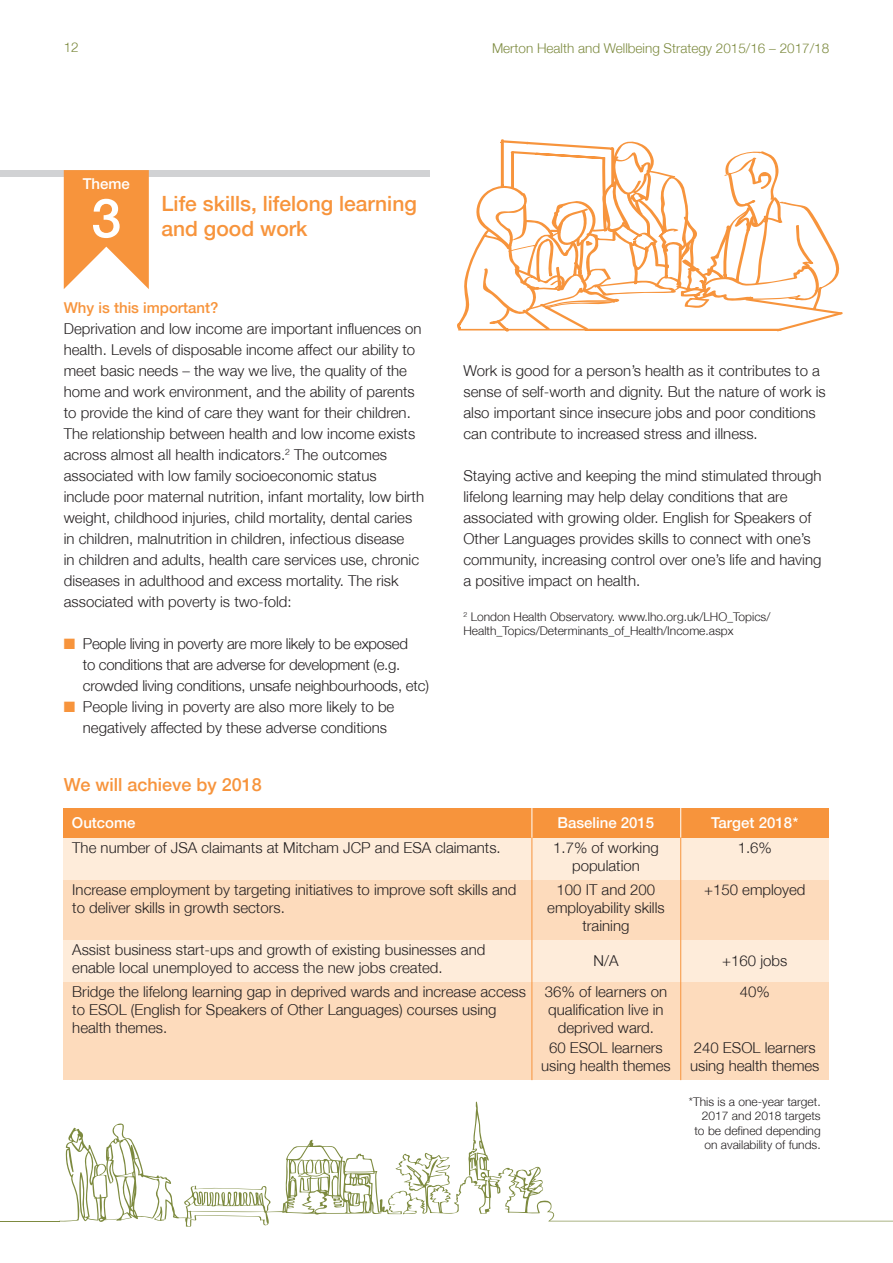
<style>
.page{position:relative;width:893px;height:1263px;background:#fff}
.page>*{position:absolute;margin:0;border:0;box-sizing:border-box;transform-origin:0 0}
.t1{font:500 54px "Helvetica 65";color:#fff}
.t2{font:500 21px/25.5px "Helvetica 65";color:#f7943c}
.t3{font:500 18px "Helvetica 65";color:#f7943c}
.t4{font:300 15px/21px "Helvetica 45";color:#231f20}
.t5{font:300 15px/21px "Helvetica 45";letter-spacing:-.02em;color:#231f20}
.t6{font:500 15px "Helvetica 65";color:#fff}
.t7{font:500 15px "Helvetica 65";color:#f7943c}
.t8{font:300 13.5px "Helvetica 45";color:#7d8a3f}
.t9{font:300 12px/14.4px "Helvetica 45";color:#231f20}
.s1{color:#f7943c}
</style>
<div class="page">
<div style="left:0;top:170px;width:429px;height:6px;background:#d1d2d4"></div>
<svg style="left:64px;top:170px;width:85px;height:119px"></svg>
<hr style="left:0;top:1221px;width:60px;height:1px;background:#7d8a3f">
<svg style="left:59px;top:1102px;width:834px;height:124px"></svg>
<div style="left:64px;top:808px;width:765px;height:30px;background:#f7943c"></div>
<div style="left:64px;top:838px;width:765px;height:42px;background:#feecda"></div>
<div style="left:64px;top:880px;width:765px;height:60px;background:#fddbbc"></div>
<div style="left:64px;top:940px;width:765px;height:42px;background:#feecda"></div>
<div style="left:64px;top:982px;width:765px;height:98px;background:#fddbbc"></div>
<hr style="left:531px;top:838px;width:1px;height:242px;background:#f7943c">
<hr style="left:531px;top:808px;width:1px;height:30px;background:#fff">
<hr style="left:680px;top:808px;width:1px;height:30px;background:#fff">
<hr style="left:680px;top:838px;width:1px;height:242px;background:#f7943c">
<svg style="left:457px;top:139px;width:386px;height:193px"></svg>
<p class="t8" style="left:64px;top:39px;width:17px">12</p>
<p class="t8" style="left:492px;top:40px;width:339px">Merton Health and Wellbeing Strategy 2015/16 – 2017/18</p>
<p class="t6" style="left:83px;top:175px;width:49px">Theme</p>
<p class="t1" style="left:91px;top:186px;width:32px">3</p>
<p class="t2" style="left:162px;top:190px;width:257px">Life skills, lifelong learning and good work</p>
<p class="t7" style="left:64px;top:298px;width:156px">Why is this important?</p>
<p class="t4" style="left:64px;top:317px;width:362px">Deprivation and low income are important influences on health. Levels of disposable income affect our ability to meet basic needs – the way we live, the quality of the home and work environment, and the ability of parents to provide the kind of care they want for their children.<br>The relationship between health and low income exists across almost all health indicators.<sup>2</sup> The outcomes associated with low family socioeconomic status include poor maternal nutrition, infant mortality, low birth weight, childhood injuries, child mortality, dental caries in children, malnutrition in children, infectious disease<br>in children and adults, health care services use, chronic diseases in adulthood and excess mortality. The risk associated with poverty is two-fold:</p>
<p class="t5" style="left:83px;top:632px;width:348px;text-indent:-19px"><span class="s1">■</span> People living in poverty are more likely to be exposed<br>to conditions that are adverse for development (e.g. crowded living conditions, unsafe neighbourhoods, etc)</p>
<p class="t4" style="left:83px;top:695px;width:313px;text-indent:-19px"><span class="s1">■</span> People living in poverty are also more likely to be negatively affected by these adverse conditions</p>
<p class="t3" style="left:64px;top:774px;width:200px">We will achieve by 2018</p>
<p class="t4" style="left:463px;top:360px;width:364px">Work is good for a person’s health as it contributes to a sense of self-worth and dignity. But the nature of work is also important since insecure jobs and poor conditions can contribute to increased stress and illness.</p>
<p class="t4" style="left:463px;top:465px;width:360px">Staying active and keeping the mind stimulated through lifelong learning may help delay conditions that are associated with growing older. English for Speakers of Other Languages provides skills to connect with one’s community, increasing control over one’s life and having a positive impact on health.</p>
<p class="t9" style="left:463px;top:609px;width:308px"><sup>2</sup> London Health Observatory. www.lho.org.uk/LHO_Topics/<br>Health_Topics/Determinants_of_Health/Income.aspx</p>
<p class="t6" style="left:72px;top:814px;width:65px">Outcome</p>
<p class="t6" style="left:558px;top:814px;width:98px">Baseline 2015</p>
<p class="t6" style="left:711px;top:814px;width:89px">Target 2018*</p>
<p class="t4" style="left:72px;top:836px;width:430px">The number of JSA claimants at Mitcham JCP and ESA claimants.</p>
<p class="t4" style="left:553px;top:838px;width:107px;line-height:18px;text-align:center">1.7% of working population</p>
<p class="t4" style="left:738px;top:836px;width:36px">1.6%</p>
<p class="t4" style="left:72px;top:880px;width:446px;line-height:18px">Increase employment by targeting initiatives to improve soft skills and to deliver skills in growth sectors.</p>
<p class="t4" style="left:547px;top:880px;width:119px;line-height:18px;text-align:center">100 IT and 200 employability skills training</p>
<p class="t4" style="left:704px;top:879px;width:103px">+150 employed</p>
<p class="t4" style="left:72px;top:940px;width:415px;line-height:18px">Assist business start-ups and growth of existing businesses and enable local unemployed to access the new jobs created.</p>
<p class="t4" style="left:72px;top:983px;width:455px;line-height:18px">Bridge the lifelong learning gap in deprived wards and increase access to ESOL (English for Speakers of Other Languages) courses using health themes.</p>
<p class="t4" style="left:593px;top:950px;width:27px">N/A</p>
<p class="t4" style="left:545px;top:983px;width:124px;line-height:18px;text-align:center">36% of learners on qualification live in deprived ward.</p>
<p class="t4" style="left:541px;top:1039px;width:131px;line-height:18px;text-align:center">60 ESOL learners using health themes</p>
<p class="t4" style="left:722px;top:950px;width:67px">+160 jobs</p>
<p class="t4" style="left:740px;top:981px;width:32px">40%</p>
<p class="t4" style="left:690px;top:1039px;width:131px;line-height:18px">240 ESOL learners using health themes</p>
<p class="t9" style="left:689px;top:1094px;width:133px;text-align:right">*This is a one-year target.<br>2017 and 2018 targets to be defined depending on availability of funds.</p>
</div>
